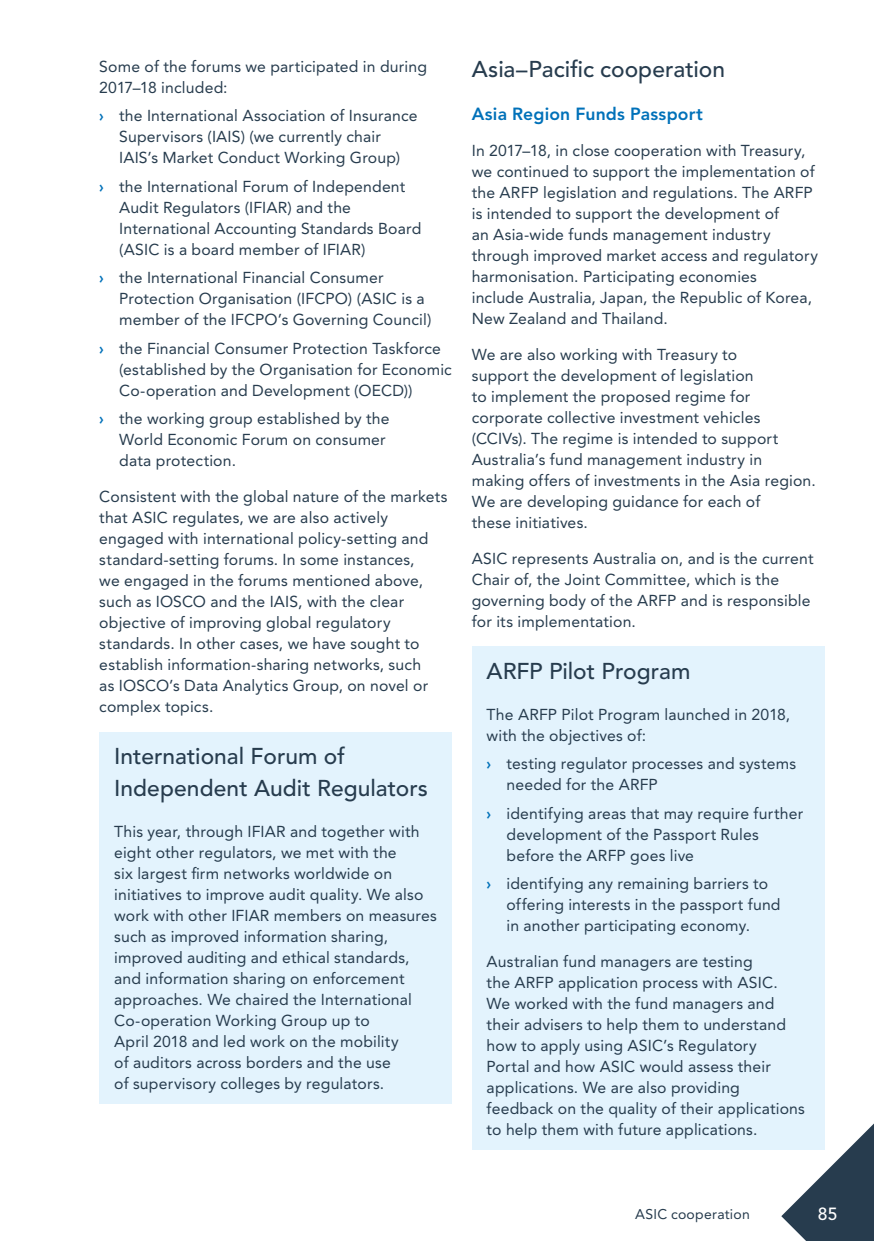
<style>
.page{position:relative;width:874px;height:1241px;background:#fff}
.page>*{position:absolute;margin:0;border:0;box-sizing:border-box;transform-origin:0 0}
._01_Head_2{font:500 22.75px/31.5px "Avenir";color:#273c4e}
._01_Head_3_After_H2{font:800 17.5px "Avenir";letter-spacing:.01em;color:#0071b9}
.t1{font:500 17.5px "Avenir";color:#fff}
._02_Body{font:15.75px/21px "Avenir";letter-spacing:.01em;color:#273c4e}
._02_Body_b4_Bullet{font:15.75px/21px "Avenir";letter-spacing:.01em;color:#273c4e}
.t2{font:14px "Avenir";letter-spacing:.015em;color:#273c4e}
.s1{font-weight:800;color:#0071b9}
</style>
<div class="page">
<svg style="left:780px;top:1108px;width:93px;height:132px"></svg>
<div style="left:99px;top:731px;width:352px;height:372px;background:#e3f3fd"></div>
<div style="left:471px;top:646px;width:352px;height:503px;background:#e3f3fd"></div>
<p class="_02_Body_b4_Bullet" style="left:99px;top:56px;width:329px">Some of the forums we participated in during<br>2017–18 included:</p>
<p class="_02_Body" style="left:119px;top:105px;width:300px;text-indent:-20px"><span class="s1">›</span> the International Association of Insurance<br>Supervisors (IAIS) (we currently chair<br>IAIS’s Market Conduct Working Group)</p>
<p class="_02_Body" style="left:119px;top:175px;width:303px;text-indent:-20px"><span class="s1">›</span> the International Forum of Independent Audit Regulators (IFIAR) and the International Accounting Standards Board (ASIC is a board member of IFIAR)</p>
<p class="_02_Body" style="left:119px;top:267px;width:313px;text-indent:-20px"><span class="s1">›</span> the International Financial Consumer<br>Protection Organisation (IFCPO) (ASIC is a member of the IFCPO’s Governing Council)</p>
<p class="_02_Body" style="left:119px;top:337px;width:334px;text-indent:-20px"><span class="s1">›</span> the Financial Consumer Protection Taskforce (established by the Organisation for Economic<br>Co-operation and Development (OECD))</p>
<p class="_02_Body" style="left:119px;top:408px;width:272px;text-indent:-20px"><span class="s1">›</span> the working group established by the<br>World Economic Forum on consumer data protection.</p>
<p class="_02_Body" style="left:99px;top:486px;width:349px">Consistent with the global nature of the markets that ASIC regulates, we are also actively engaged with international policy-setting and standard-setting forums. In some instances,<br>we engaged in the forums mentioned above, such as IOSCO and the IAIS, with the clear objective of improving global regulatory standards. In other cases, we have sought to establish information-sharing networks, such<br>as IOSCO’s Data Analytics Group, on novel or complex topics.</p>
<h3 class="_01_Head_2" style="left:114px;top:741px;width:315px">International Forum of<br>Independent Audit Regulators</h3>
<p class="_02_Body" style="left:114px;top:820px;width:324px">This year, through IFIAR and together with eight other regulators, we met with the<br>six largest firm networks worldwide on initiatives to improve audit quality. We also work with other IFIAR members on measures such as improved information sharing, improved auditing and ethical standards, and information sharing on enforcement approaches. We chaired the International Co-operation Working Group up to<br>April 2018 and led work on the mobility<br>of auditors across borders and the use<br>of supervisory colleges by regulators.</p>
<h3 class="_01_Head_2" style="left:471px;top:54px;width:255px">Asia–Pacific cooperation</h3>
<h4 class="_01_Head_3_After_H2" style="left:471px;top:103px;width:233px">Asia Region Funds Passport</h4>
<p class="_02_Body" style="left:471px;top:140px;width:347px">In 2017–18, in close cooperation with Treasury, we continued to support the implementation of the ARFP legislation and regulations. The ARFP is intended to support the development of<br>an Asia-wide funds management industry through improved market access and regulatory harmonisation. Participating economies<br>include Australia, Japan, the Republic of Korea, New Zealand and Thailand.</p>
<p class="_02_Body" style="left:471px;top:343px;width:345px">We are also working with Treasury to<br>support the development of legislation<br>to implement the proposed regime for corporate collective investment vehicles (CCIVs). The regime is intended to support Australia’s fund management industry in making offers of investments in the Asia region.<br>We are developing guidance for each of<br>these initiatives.</p>
<p class="_02_Body" style="left:471px;top:547px;width:343px">ASIC represents Australia on, and is the current Chair of, the Joint Committee, which is the governing body of the ARFP and is responsible for its implementation.</p>
<h3 class="_01_Head_2" style="left:486px;top:655px;width:205px">ARFP Pilot Program</h3>
<p class="_02_Body_b4_Bullet" style="left:486px;top:703px;width:305px">The ARFP Pilot Program launched in 2018, with the objectives of:</p>
<p class="_02_Body" style="left:506px;top:753px;width:291px;text-indent:-20px"><span class="s1">›</span> testing regulator processes and systems needed for the ARFP</p>
<p class="_02_Body" style="left:506px;top:802px;width:298px;text-indent:-20px"><span class="s1">›</span> identifying areas that may require further development of the Passport Rules before the ARFP goes live</p>
<p class="_02_Body" style="left:506px;top:873px;width:275px;text-indent:-20px"><span class="s1">›</span> identifying any remaining barriers to offering interests in the passport fund in another participating economy.</p>
<p class="_02_Body" style="left:486px;top:950px;width:319px">Australian fund managers are testing<br>the ARFP application process with ASIC.<br>We worked with the fund managers and their advisers to help them to understand how to apply using ASIC’s Regulatory<br>Portal and how ASIC would assess their applications. We are also providing feedback on the quality of their applications to help them with future applications.</p>
<p class="t2" style="left:635px;top:1206px;width:116px">ASIC cooperation</p>
<p class="t1" style="left:817px;top:1203px;width:21px">85</p>
</div>
